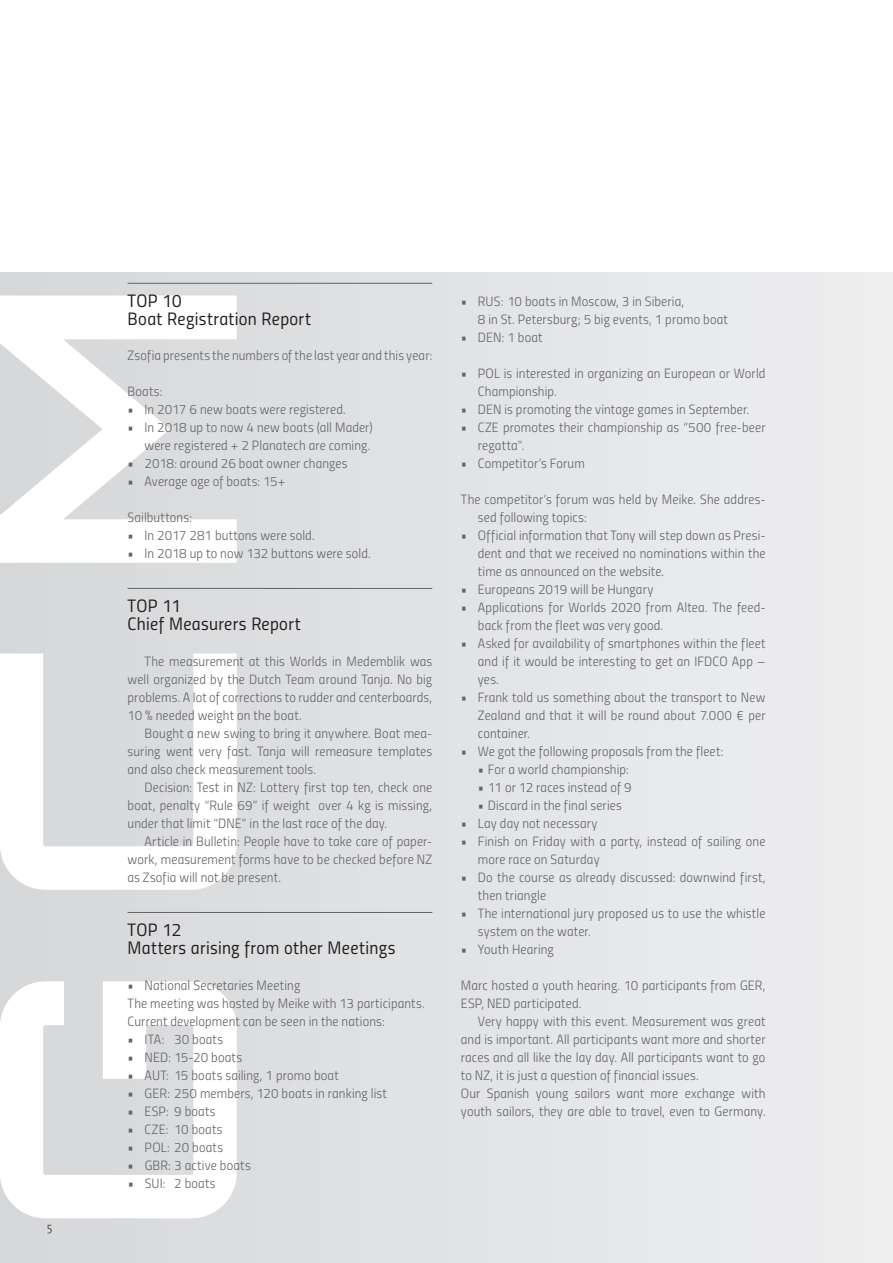
<style>
.page{position:relative;width:893px;height:1263px;background:#fff}
.page>*{position:absolute;margin:0;border:0;box-sizing:border-box;transform-origin:0 0}
.t1{font:18px/18px "Titillium Regular Upright";letter-spacing:.015em;color:#231f20}
.t2{font:13.5px/18px "Titillium Light Upright";letter-spacing:.01em;color:#636366}
.t3{font:300 12px "The Sans";color:#312f30}
</style>
<div class="page">
<div style="left:0;top:272px;width:893px;height:991px;background:#e5e6e8"></div>
<svg style="left:0;top:296px;width:237px;height:922px;fill:#dbdcde"></svg>
<hr style="left:128px;top:283px;width:304px;height:1px;background:#636366">
<hr style="left:128px;top:588px;width:304px;height:1px;background:#636366">
<hr style="left:128px;top:912px;width:304px;height:1px;background:#636366">
<p class="t3" style="left:47px;top:1217px;width:7px">5</p>
<h1 class="t1" style="left:128px;top:291px;width:185px">TOP 10<br>Boat Registration Report</h1>
<p class="t2" style="left:128px;top:346px;width:306px">Zsofia presents the numbers of the last year and this year:</p>
<p class="t2" style="left:128px;top:382px;width:36px">Boats:</p>
<p class="t2" style="left:128px;top:400px;width:220px">• In 2017 6 new boats were registered.</p>
<p class="t2" style="left:128px;top:418px;width:247px;text-align:right">• In 2018 up to now 4 new boats (all Mader) were registered + 2 Planatech are coming.</p>
<p class="t2" style="left:128px;top:454px;width:222px">• 2018: around 26 boat owner changes</p>
<p class="t2" style="left:128px;top:472px;width:159px">• Average age of boats: 15+</p>
<p class="t2" style="left:128px;top:508px;width:66px">Sailbuttons:</p>
<p class="t2" style="left:128px;top:526px;width:189px">• In 2017 281 buttons were sold.</p>
<p class="t2" style="left:128px;top:544px;width:245px">• In 2018 up to now 132 buttons were sold.</p>
<h1 class="t1" style="left:128px;top:596px;width:175px">TOP 11<br>Chief Measurers Report</h1>
<p class="t2" style="left:128px;top:652px;width:306px;text-align:justify;text-indent:17px">The measurement at this Worlds in Medemblik was well organized by the Dutch Team around Tanja. No big problems. A lot of corrections to rudder and centerboards, 10 % needed weight on the boat.</p>
<p class="t2" style="left:128px;top:724px;width:306px;text-align:justify;text-indent:17px">Bought a new swing to bring it anywhere. Boat mea&shy;suring went very fast. Tanja will remeasure templates and also check measurement tools.</p>
<p class="t2" style="left:128px;top:778px;width:306px;text-align:justify;text-indent:17px">Decision: Test in NZ: Lottery first top ten, check one boat, penalty “Rule 69” if weight over 4 kg is missing, under that limit “DNE” in the last race of the day.</p>
<p class="t2" style="left:128px;top:832px;width:306px;text-align:justify;text-indent:17px">Article in Bulletin: People have to take care of paper&shy;work, measurement forms have to be checked before NZ as Zsofia will not be present.</p>
<h1 class="t1" style="left:128px;top:920px;width:269px">TOP 12<br>Matters arising from other Meetings</h1>
<p class="t2" style="left:128px;top:976px;width:299px">• National Secretaries Meeting<br>The meeting was hosted by Meike with 13 participants.<br>Current development can be seen in the nations:</p>
<p class="t2" style="left:128px;top:1030px;width:97px">• ITA: 30 boats</p>
<p class="t2" style="left:128px;top:1048px;width:116px">• NED: 15-20 boats</p>
<p class="t2" style="left:128px;top:1066px;width:213px">• AUT: 15 boats sailing, 1 promo boat</p>
<p class="t2" style="left:128px;top:1084px;width:261px">• GER: 250 members, 120 boats in ranking list</p>
<p class="t2" style="left:128px;top:1102px;width:89px">• ESP: 9 boats</p>
<p class="t2" style="left:128px;top:1120px;width:97px">• CZE: 10 boats</p>
<p class="t2" style="left:128px;top:1138px;width:97px">• POL: 20 boats</p>
<p class="t2" style="left:128px;top:1156px;width:125px">• GBR: 3 active boats</p>
<p class="t2" style="left:128px;top:1174px;width:89px">• SUI: 2 boats</p>
<p class="t2" style="left:478px;top:292px;width:252px;text-indent:-17px">• RUS: 10 boats in Moscow, 3 in Siberia,<br>8 in St. Petersburg; 5 big events, 1 promo boat</p>
<p class="t2" style="left:461px;top:328px;width:83px">• DEN: 1 boat</p>
<p class="t2" style="left:478px;top:364px;width:289px;text-indent:-17px">• POL is interested in organizing an European or World<br>Championship.</p>
<p class="t2" style="left:461px;top:400px;width:290px">• DEN is promoting the vintage games in September.</p>
<p class="t2" style="left:478px;top:418px;width:289px;text-indent:-17px">• CZE promotes their championship as “500 free-beer regatta”.</p>
<p class="t2" style="left:461px;top:454px;width:125px">• Competitor’s Forum</p>
<p class="t2" style="left:478px;top:490px;width:289px;text-indent:-17px">The competitor’s forum was held by Meike. She addres&shy;sed following topics:</p>
<p class="t2" style="left:478px;top:526px;width:289px;text-align:justify;text-indent:-17px">• Official information that Tony will step down as Presi&shy;dent and that we received no nominations within the time as announced on the website.</p>
<p class="t2" style="left:461px;top:579px;width:194px">• Europeans 2019 will be Hungary</p>
<p class="t2" style="left:478px;top:597px;width:289px;text-indent:-17px">• Applications for Worlds 2020 from Altea. The feed&shy;back from the fleet was very good.</p>
<p class="t2" style="left:478px;top:633px;width:289px;text-align:justify;text-indent:-17px">• Asked for availability of smartphones within the fleet and if it would be interesting to get an IFDCO App – yes.</p>
<p class="t2" style="left:478px;top:687px;width:289px;text-align:justify;text-indent:-17px">• Frank told us something about the transport to New Zealand and that it will be round about 7.000 € per container.</p>
<p class="t2" style="left:461px;top:741px;width:264px">• We got the following proposals from the fleet:</p>
<p class="t2" style="left:478px;top:759px;width:152px">• For a world championship:</p>
<p class="t2" style="left:478px;top:777px;width:155px">• 11 or 12 races instead of 9</p>
<p class="t2" style="left:478px;top:795px;width:146px">• Discard in the final series</p>
<p class="t2" style="left:461px;top:813px;width:138px">• Lay day not necessary</p>
<p class="t2" style="left:478px;top:831px;width:289px;text-indent:-17px">• Finish on Friday with a party, instead of sailing one more race on Saturday</p>
<p class="t2" style="left:478px;top:867px;width:289px;text-indent:-17px">• Do the course as already discussed: downwind first, then triangle</p>
<p class="t2" style="left:478px;top:903px;width:289px;text-indent:-17px">• The international jury proposed us to use the whistle system on the water.</p>
<p class="t2" style="left:461px;top:939px;width:94px">• Youth Hearing</p>
<p class="t2" style="left:461px;top:975px;width:306px">Marc hosted a youth hearing. 10 participants from GER,<br>ESP, NED participated.</p>
<p class="t2" style="left:461px;top:1011px;width:306px;text-indent:17px">Very happy with this event. Measurement was great and is important. All participants want more and shorter races and all like the lay day. All participants want to go to NZ, it is just a question of financial issues.<br>Our Spanish young sailors want more exchange with youth sailors, they are able to travel, even to Germany.</p>
</div>
